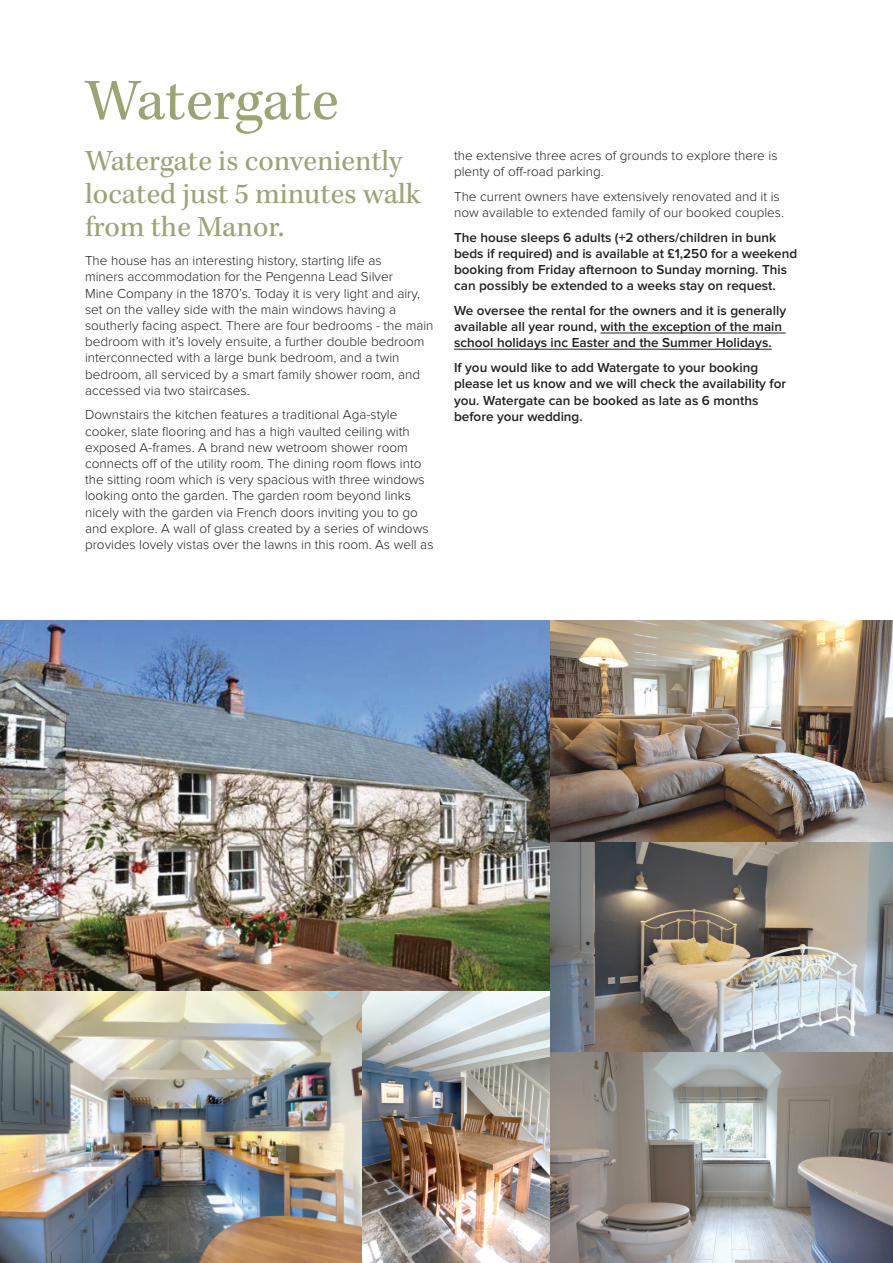
<style>
.page{position:relative;width:893px;height:1263px;background:#fff}
.page>*{position:absolute;margin:0;border:0;box-sizing:border-box;transform-origin:0 0}
.t1{font:60px "Kepler Std";color:#9ea374}
.t2{font:30px/33px "Kepler Std";color:#9ea374}
.t3{font:300 13.5px/16.2px "Proxima Nova";color:#231f20}
.t4{font:600 13.5px/16.2px "Proxima Nova";color:#231f20}
</style>
<div class="page">
<hr style="left:600px;top:333px;width:186px;height:1px;background:#231f20">
<hr style="left:454px;top:349px;width:318px;height:1px;background:#231f20">
<img style="left:0;top:620px;width:551px;height:371px">
<img style="left:0;top:991px;width:551px;height:272px">
<img style="left:551px;top:620px;width:342px;height:643px">
<p class="t1" style="left:85px;top:66px;width:255px">Watergate</p>
<p class="t2" style="left:85px;top:146px;width:337px">Watergate is conveniently located just 5 minutes walk from the Manor.</p>
<p class="t3" style="left:85px;top:253px;width:350px">The house has an interesting history, starting life as<br>miners accommodation for the Pengenna Lead Silver<br>Mine Company in the 1870’s. Today it is very light and airy, set on the valley side with the main windows having a southerly facing aspect. There are four bedrooms - the main bedroom with it’s lovely ensuite, a further double bedroom interconnected with a large bunk bedroom, and a twin bedroom, all serviced by a smart family shower room, and accessed via two staircases.</p>
<p class="t3" style="left:85px;top:407px;width:350px">Downstairs the kitchen features a traditional Aga-style cooker, slate flooring and has a high vaulted ceiling with exposed A-frames. A brand new wetroom shower room connects off of the utility room. The dining room flows into the sitting room which is very spacious with three windows looking onto the garden. The garden room beyond links nicely with the garden via French doors inviting you to go and explore. A wall of glass created by a series of windows provides lovely vistas over the lawns in this room. As well as</p>
<p class="t3" style="left:454px;top:147px;width:325px">the extensive three acres of grounds to explore there is plenty of off-road parking.</p>
<p class="t3" style="left:454px;top:188px;width:331px">The current owners have extensively renovated and it is now available to extended family of our booked couples.</p>
<p class="t4" style="left:454px;top:229px;width:345px">The house sleeps 6 adults (+2 others/children in bunk beds if required) and is available at £1,250 for a weekend booking from Friday afternoon to Sunday morning. This can possibly be extended to a weeks stay on request.</p>
<p class="t4" style="left:454px;top:303px;width:334px">We oversee the rental for the owners and it is generally available all year round, with the exception of the main school holidays inc Easter and the Summer Holidays.</p>
<p class="t4" style="left:454px;top:360px;width:334px">If you would like to add Watergate to your booking please let us know and we will check the availability for you. Watergate can be booked as late as 6 months before your wedding.</p>
</div>
